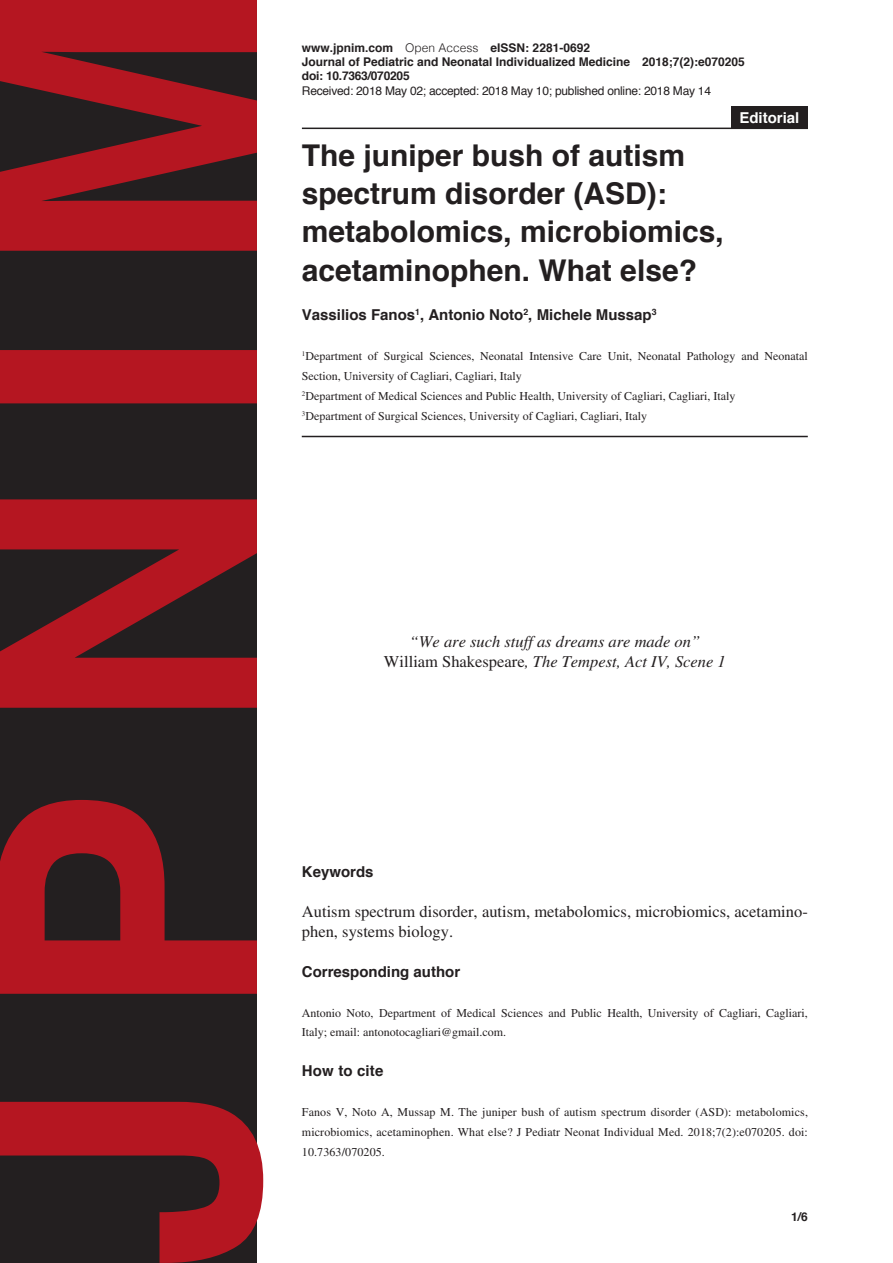
<style>
.page{position:relative;width:893px;height:1263px;background:#fff}
.page>*{position:absolute;margin:0;border:0;box-sizing:border-box;transform-origin:0 0}
.Heading1{font:700 30px/38.2px "Helvetica";color:#231f20}
.Body2{font:16.5px/20px "Times LT Std";color:#231f20}
.Body2-2{font:italic 16.5px "Times LT Std";color:#231f20}
.Heading2-AUT{font:700 15px "Helvetica";color:#231f20}
.Heading2{font:700 15px "Helvetica";color:#231f20}
.Article_Description{font:700 15px "Helvetica";color:#fff}
.Body3{font:12px/20px "Times LT Std";color:#231f20}
.Body3-AFFILIATIONS{font:12px/20px "Times LT Std";color:#231f20}
.Footer_Right{font:700 12px "Helvetica";color:#231f20}
.Footer_Right-2{font:12px "Helvetica";letter-spacing:-.02em;color:#231f20}
.Footer_Right-3{font:700 12px "Helvetica";letter-spacing:-.02em;color:#231f20}
.Page_Right{font:700 12px "Helvetica";color:#231f20}
.s1{font-weight:300}
.s2{font-style:normal}
</style>
<div class="page">
<svg style="left:0;top:0;width:263px;height:1263px;background:#662025"></svg>
<hr style="left:302px;top:128px;width:506px;height:1px;background:#231f20">
<hr style="left:302px;top:436px;width:506px;height:1px;background:#231f20">
<div style="left:731px;top:106px;width:77px;height:22px;background:#231f20"></div>
<p class="Footer_Right" style="left:302px;top:38px;width:290px">www.jpnim.com <span class="s1">Open Access</span> eISSN: 2281-0692</p>
<p class="Footer_Right" style="left:302px;top:52px;width:444px">Journal of Pediatric and Neonatal Individualized Medicine 2018;7(2):e070205</p>
<p class="Footer_Right-3" style="left:302px;top:66px;width:109px">doi: 10.7363/070205</p>
<p class="Footer_Right-2" style="left:302px;top:81px;width:411px">Received: 2018 May 02; accepted: 2018 May 10; published online: 2018 May 14</p>
<p class="Article_Description" style="left:739px;top:105px;width:62px">Editorial</p>
<p class="Heading1" style="left:302px;top:136px;width:423px">The juniper bush of autism spectrum disorder (ASD): metabolomics, microbiomics, acetaminophen. What else?</p>
<p class="Heading2-AUT" style="left:302px;top:303px;width:356px">Vassilios Fanos<sup>1</sup>, Antonio Noto<sup>2</sup>, Michele Mussap<sup>3</sup></p>
<p class="Body3-AFFILIATIONS" style="left:302px;top:346px;width:507px"><sup>1</sup>Department of Surgical Sciences, Neonatal Intensive Care Unit, Neonatal Pathology and Neonatal<br>Section, University of Cagliari, Cagliari, Italy</p>
<p class="Body3-AFFILIATIONS" style="left:302px;top:386px;width:435px"><sup>2</sup>Department of Medical Sciences and Public Health, University of Cagliari, Cagliari, Italy</p>
<p class="Body3-AFFILIATIONS" style="left:302px;top:406px;width:347px"><sup>3</sup>Department of Surgical Sciences, University of Cagliari, Cagliari, Italy</p>
<p class="Body2-2" style="left:410px;top:632px;width:292px">“We are such stuff as dreams are made on”</p>
<p class="Body2-2" style="left:384px;top:652px;width:343px"><span class="s2">William Shakespeare</span>, The Tempest, Act IV, Scene 1</p>
<p class="Heading2" style="left:302px;top:859px;width:73px">Keywords</p>
<p class="Body2" style="left:302px;top:901px;width:507px">Autism spectrum disorder, autism, metabolomics, microbiomics, acetamino&shy;phen, systems biology.</p>
<p class="Heading2" style="left:302px;top:959px;width:160px">Corresponding author</p>
<p class="Body3" style="left:302px;top:1002px;width:507px">Antonio Noto, Department of Medical Sciences and Public Health, University of Cagliari, Cagliari,<br>Italy; email: antonotocagliari@gmail.com.</p>
<p class="Heading2" style="left:302px;top:1059px;width:83px">How to cite</p>
<p class="Body3" style="left:302px;top:1102px;width:508px;text-align:justify">Fanos V, Noto A, Mussap M. The juniper bush of autism spectrum disorder (ASD): metabolomics, microbiomics, acetaminophen. What else? J Pediatr Neonat Individual Med. 2018;7(2):e070205. doi:<br>10.7363/070205.</p>
<p class="Page_Right" style="left:791px;top:1207px;width:18px">1/6</p>
</div>
